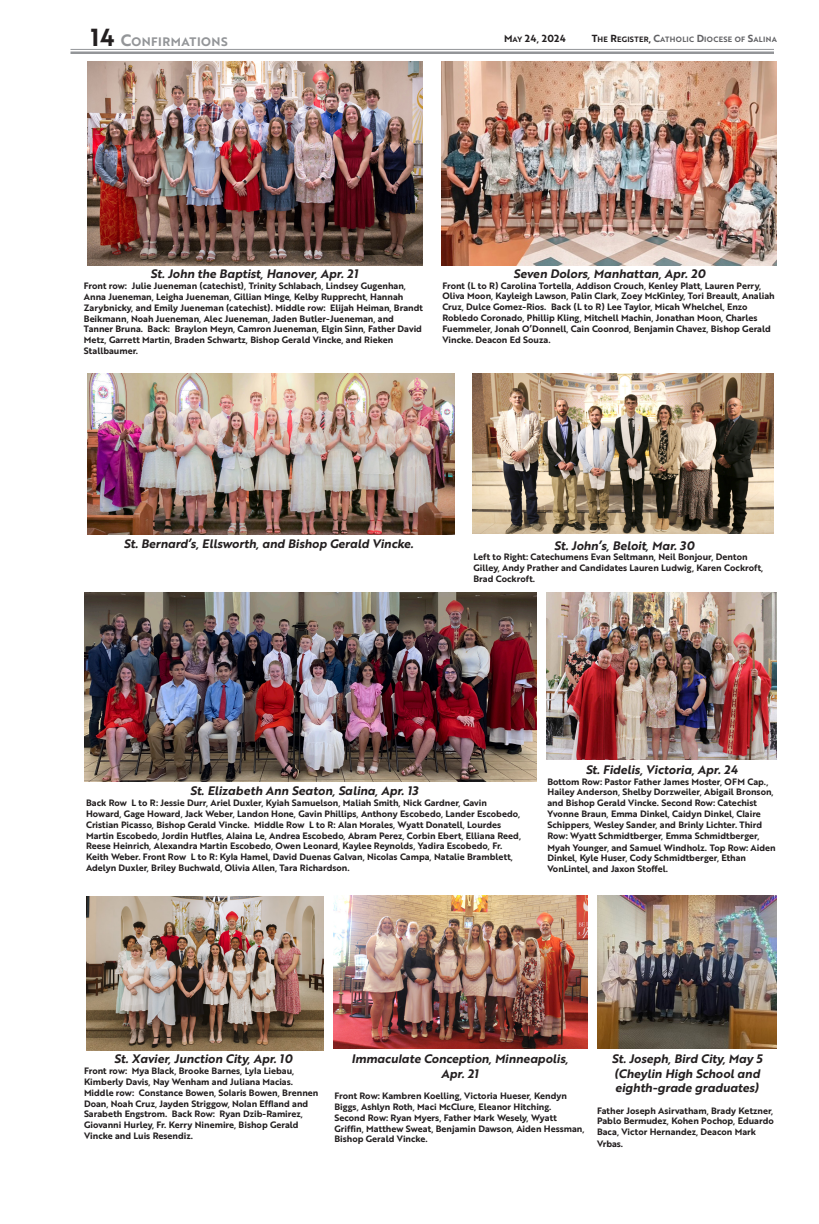
<style>
.page{position:relative;width:819px;height:1224px;background:#fff}
.page>*{position:absolute;margin:0;border:0;box-sizing:border-box;transform-origin:0 0}
.Photo_credit{font:12px/14.4px "Brother 1816 Bold Italic";color:#231f20}
.Cutline{font:12px "Brother 1816 Bold Italic";color:#231f20}
.t1{font:12px "Brother 1816 Bold";letter-spacing:.04em;color:#939598}
.t2{font:10px "Brother 1816 Bold";letter-spacing:.04em;color:#231f20}
.Photo_credit-2{font:9px/10.8px "Brother 1816 Bold";color:#231f20}
.Cutline-2{font:9px/10.8px "Brother 1816 Bold";color:#231f20}
.t3{font:7.5px "Brother 1816 Bold";letter-spacing:.04em;color:#636366}
.s1{font-size:24px;color:#231f20}
.s2{font-size:16px}
.s3{font-size:7.5px}
.s4{font-size:10px;color:#231f20}
.s5{color:#231f20}
.s6{font-size:10px}
</style>
<div class="page">
<hr style="left:70px;top:49px;width:704px;height:1px;background:#939598">
<hr style="left:70px;top:52px;width:704px;height:2px;background:#939598">
<img style="left:441px;top:61px;width:336px;height:204px">
<img style="left:473px;top:373px;width:301px;height:161px">
<img style="left:86px;top:897px;width:238px;height:153px">
<img style="left:547px;top:592px;width:229px;height:168px">
<img style="left:84px;top:592px;width:452px;height:189px">
<img style="left:87px;top:61px;width:336px;height:204px">
<img style="left:87px;top:373px;width:367px;height:162px">
<img style="left:333px;top:896px;width:255px;height:152px">
<img style="left:597px;top:896px;width:180px;height:153px">
<p class="t1" style="left:91px;top:33px;width:139px"><span class="s1">14</span> <span class="s2">C</span>ONFIRMATIONS</p>
<p class="t2" style="left:504px;top:31px;width:63px">M<span class="s3">AY</span> 24, 2024</p>
<p class="t3" style="left:592px;top:34px;width:187px"><span class="s4">T</span><span class="s5">HE</span> <span class="s4">R</span><span class="s5">EGISTER</span><span class="s4">,</span> <span class="s6">C</span>ATHOLIC <span class="s6">D</span>IOCESE OF <span class="s6">S</span>ALINA</p>
<p class="Cutline" style="left:150px;top:265px;width:209px">St. John the Baptist, Hanover, Apr. 21</p>
<p class="Cutline-2" style="left:84px;top:280px;width:341px">Front row: Julie Jueneman (catechist), Trinity Schlabach, Lindsey Gugenhan, Anna Jueneman, Leigha Jueneman, Gillian Minge, Kelby Rupprecht, Hannah Zarybnicky, and Emily Jueneman (catechist). Middle row: Elijah Heiman, Brandt Beikmann, Noah Jueneman, Alec Jueneman, Jaden Butler-Jueneman, and Tanner Bruna. Back: Braylon Meyn, Camron Jueneman, Elgin Sinn, Father David Metz, Garrett Martin, Braden Schwartz, Bishop Gerald Vincke, and Rieken Stallbaumer.</p>
<p class="Photo_credit" style="left:514px;top:266px;width:193px">Seven Dolors, Manhattan, Apr. 20</p>
<p class="Photo_credit-2" style="left:442px;top:280px;width:334px">Front (L to R) Carolina Tortella, Addison Crouch, Kenley Platt, Lauren Perry, Oliva Moon, Kayleigh Lawson, Palin Clark, Zoey McKinley, Tori Breault, Analiah Cruz, Dulce Gomez-Rios. Back (L to R) Lee Taylor, Micah Whelchel, Enzo Robledo Coronado, Phillip Kling, Mitchell Machin, Jonathan Moon, Charles Fuemmeler, Jonah O’Donnell, Cain Coonrod, Benjamin Chavez, Bishop Gerald Vincke. Deacon Ed Souza.</p>
<p class="Photo_credit" style="left:124px;top:536px;width:291px">St. Bernard’s, Ellsworth, and Bishop Gerald Vincke.</p>
<p class="Cutline" style="left:554px;top:536px;width:142px">St. John’s, Beloit, Mar. 30</p>
<p class="Cutline-2" style="left:474px;top:551px;width:291px">Left to Right: Catechumens Evan Seltmann, Neil Bonjour, Denton<br>Gilley, Andy Prather and Candidates Lauren Ludwig, Karen Cockroft,<br>Brad Cockroft.</p>
<p class="Photo_credit" style="left:190px;top:784px;width:229px">St. Elizabeth Ann Seaton, Salina, Apr. 13</p>
<p class="Photo_credit-2" style="left:86px;top:797px;width:437px">Back Row L to R: Jessie Durr, Ariel Duxler, Kyiah Samuelson, Maliah Smith, Nick Gardner, Gavin Howard, Gage Howard, Jack Weber, Landon Hone, Gavin Phillips, Anthony Escobedo, Lander Escobedo, Cristian Picasso, Bishop Gerald Vincke. Middle Row L to R: Alan Morales, Wyatt Donatell, Lourdes Martin Escobedo, Jordin Hutfles, Alaina Le, Andrea Escobedo, Abram Perez, Corbin Ebert, Elliana Reed, Reese Heinrich, Alexandra Martin Escobedo, Owen Leonard, Kaylee Reynolds, Yadira Escobedo, Fr.<br>Keith Weber. Front Row L to R: Kyla Hamel, David Duenas Galvan, Nicolas Campa, Natalie Bramblett, Adelyn Duxler, Briley Buchwald, Olivia Allen, Tara Richardson.</p>
<p class="Photo_credit" style="left:586px;top:762px;width:154px">St. Fidelis, Victoria, Apr. 24</p>
<p class="Photo_credit-2" style="left:548px;top:776px;width:228px">Bottom Row: Pastor Father James Moster, OFM Cap., Hailey Anderson, Shelby Dorzweiler, Abigail Bronson, and Bishop Gerald Vincke. Second Row: Catechist Yvonne Braun, Emma Dinkel, Caidyn Dinkel, Claire Schippers, Wesley Sander, and Brinly Lichter. Third Row: Wyatt Schmidtberger, Emma Schmidtberger,</p>
<p class="Photo_credit-2" style="left:548px;top:842px;width:230px">Myah Younger, and Samuel Windholz. Top Row: Aiden<br>Dinkel, Kyle Huser, Cody Schmidtberger, Ethan<br>VonLintel, and Jaxon Stoffel.</p>
<p class="Photo_credit" style="left:114px;top:1051px;width:180px">St. Xavier, Junction City, Apr. 10</p>
<p class="Photo_credit-2" style="left:84px;top:1065px;width:236px">Front row: Mya Black, Brooke Barnes, Lyla Liebau, Kimberly Davis, Nay Wenham and Juliana Macias.<br>Middle row: Constance Bowen, Solaris Bowen, Brennen Doan, Noah Cruz, Jayden Striggow, Nolan Effland and Sarabeth Engstrom. Back Row: Ryan Dzib-Ramirez, Giovanni Hurley, Fr. Kerry Ninemire, Bishop Gerald Vincke and Luis Resendiz.</p>
<p class="Photo_credit" style="left:351px;top:1051px;width:218px">Immaculate Conception, Minneapolis,</p>
<p class="Photo_credit" style="left:441px;top:1066px;width:39px">Apr. 21</p>
<p class="Photo_credit-2" style="left:334px;top:1090px;width:252px">Front Row: Kambren Koelling, Victoria Hueser, Kendyn Biggs, Ashlyn Roth, Maci McClure, Eleanor Hitching.<br>Second Row: Ryan Myers, Father Mark Wesely, Wyatt Griffin, Matthew Sweat, Benjamin Dawson, Aiden Hessman, Bishop Gerald Vincke.</p>
<p class="Photo_credit" style="left:612px;top:1051px;width:152px">St. Joseph, Bird City, May 5</p>
<p class="Photo_credit" style="left:614px;top:1066px;width:147px">(Cheylin High School and eighth-grade graduates)</p>
<p class="Photo_credit-2" style="left:597px;top:1105px;width:178px;text-align:justify">Father Joseph Asirvatham, Brady Ketzner, Pablo Bermudez, Kohen Pochop, Eduardo Baca, Victor Hernandez, Deacon Mark</p>
<p class="Photo_credit-2" style="left:597px;top:1138px;width:28px">Vrbas.</p>
</div>
